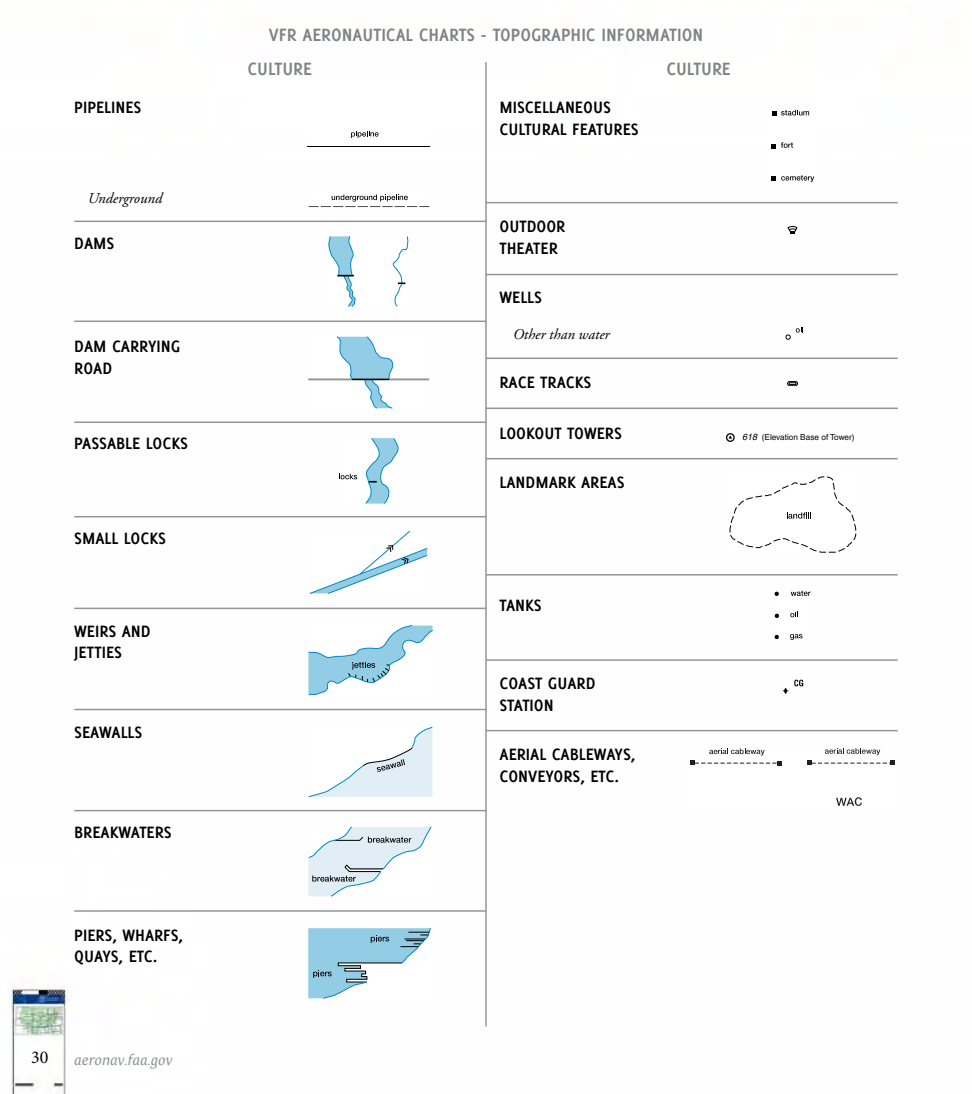
<style>
.page{position:relative;width:972px;height:1094px;background:#fff}
.page>*{position:absolute;margin:0;border:0;box-sizing:border-box;transform-origin:0 0}
.t1{font:700 19.5px "Delicious";color:#808285}
.t2{font:700 18px/21.6px "Delicious";color:#000}
.t3{font:18px "Minion Pro";color:#000}
.t4{font:italic 15px "Adobe Garamond";color:#000}
.t5{font:italic 15px "Fontin";color:#939598}
.t6{font:8.25px "Helvetica";color:#000}
.s1{font-style:italic;font-size:9px}
</style>
<div class="page">
<img style="left:10px;top:146px;width:888px;height:948px">
<div style="left:786px;top:222px;width:14px;height:13px;background:#fff"></div>
<svg style="left:787px;top:226px;width:10px;height:8px"></svg>
<div style="left:784px;top:322px;width:24px;height:19px;background:#fff"></div>
<svg style="left:786px;top:327px;width:17px;height:13px"></svg>
<div style="left:785px;top:378px;width:15px;height:9px;background:#fff"></div>
<div style="left:787px;top:381px;width:11px;height:5px;border:1px solid #000;border-radius:2px"></div>
<svg style="left:789px;top:382px;width:7px;height:3px"></svg>
<svg style="left:771px;top:588px;width:43px;height:53px"></svg>
<div style="left:783px;top:679px;width:20px;height:15px;background:#fff"></div>
<svg style="left:783px;top:688px;width:5px;height:6px"></svg>
<svg style="left:794px;top:679px;width:9px;height:7px"></svg>
<div style="left:307px;top:129px;width:123px;height:22px;background:#fff"></div>
<hr style="left:307px;top:146px;width:123px;height:1px;background:#000">
<svg style="left:351px;top:131px;width:28px;height:7px"></svg>
<div style="left:308px;top:192px;width:122px;height:17px;background:#fff"></div>
<svg style="left:308px;top:194px;width:122px;height:13px"></svg>
<div style="left:328px;top:236px;width:80px;height:71px;background:#fff"></div>
<svg style="left:328px;top:236px;width:28px;height:71px"></svg>
<svg style="left:393px;top:236px;width:15px;height:71px"></svg>
<div style="left:308px;top:336px;width:121px;height:72px;background:#fff"></div>
<hr style="left:308px;top:378px;width:44px;height:2px;background:#8f9299">
<hr style="left:389px;top:378px;width:40px;height:2px;background:#8f9299">
<svg style="left:336px;top:336px;width:57px;height:72px"></svg>
<hr style="left:352px;top:378px;width:37px;height:2px;background:#000">
<div style="left:339px;top:438px;width:59px;height:66px;background:#fff"></div>
<svg style="left:365px;top:438px;width:33px;height:66px"></svg>
<svg style="left:339px;top:474px;width:18px;height:5px"></svg>
<svg style="left:310px;top:531px;width:117px;height:63px"></svg>
<svg style="left:308px;top:625px;width:125px;height:70px"></svg>
<svg style="left:309px;top:726px;width:124px;height:71px"></svg>
<svg style="left:308px;top:826px;width:123px;height:70px"></svg>
<svg style="left:308px;top:928px;width:123px;height:70px"></svg>
<div style="left:769px;top:106px;width:48px;height:79px;background:#fff"></div>
<svg style="left:772px;top:110px;width:37px;height:6px"></svg>
<svg style="left:772px;top:142px;width:21px;height:6px"></svg>
<svg style="left:772px;top:175px;width:42px;height:7px"></svg>
<svg style="left:724px;top:429px;width:132px;height:16px"></svg>
<div style="left:725px;top:472px;width:134px;height:84px;background:#fff"></div>
<svg style="left:730px;top:476px;width:126px;height:76px"></svg>
<div style="left:687px;top:745px;width:211px;height:65px;background:#fff"></div>
<svg style="left:836px;top:797px;width:26px;height:9px"></svg>
<svg style="left:690px;top:748px;width:91px;height:17px"></svg>
<svg style="left:807px;top:748px;width:88px;height:17px"></svg>
<hr style="left:74px;top:220px;width:412px;height:2px;background:#939598">
<hr style="left:74px;top:320px;width:412px;height:2px;background:#939598">
<hr style="left:74px;top:421px;width:412px;height:2px;background:#939598">
<hr style="left:74px;top:516px;width:412px;height:1px;background:#939598">
<hr style="left:74px;top:607px;width:412px;height:2px;background:#939598">
<hr style="left:74px;top:708px;width:412px;height:2px;background:#939598">
<hr style="left:74px;top:809px;width:412px;height:2px;background:#939598">
<hr style="left:74px;top:910px;width:412px;height:1px;background:#939598">
<hr style="left:486px;top:202px;width:412px;height:1px;background:#939598">
<hr style="left:486px;top:274px;width:412px;height:1px;background:#939598">
<hr style="left:486px;top:357px;width:412px;height:2px;background:#939598">
<hr style="left:486px;top:407px;width:412px;height:2px;background:#939598">
<hr style="left:486px;top:458px;width:412px;height:1px;background:#939598">
<hr style="left:486px;top:574px;width:412px;height:1px;background:#939598">
<hr style="left:486px;top:659px;width:412px;height:1px;background:#939598">
<hr style="left:486px;top:730px;width:412px;height:1px;background:#939598">
<hr style="left:485px;top:62px;width:2px;height:964px;background:#939598">
<p class="t2" style="left:74px;top:96px;width:69px">PIPELINES</p>
<p class="t4" style="left:88px;top:190px;width:76px">Underground</p>
<p class="t2" style="left:74px;top:232px;width:42px">DAMS</p>
<p class="t2" style="left:74px;top:335px;width:107px">DAM CARRYING<br>ROAD</p>
<p class="t2" style="left:74px;top:432px;width:115px">PASSABLE LOCKS</p>
<p class="t2" style="left:74px;top:527px;width:93px">SMALL LOCKS</p>
<p class="t2" style="left:74px;top:620px;width:78px">WEIRS AND<br>JETTIES</p>
<p class="t2" style="left:74px;top:721px;width:70px">SEAWALLS</p>
<p class="t2" style="left:74px;top:821px;width:99px">BREAKWATERS</p>
<p class="t2" style="left:74px;top:923px;width:110px">PIERS, WHARFS,<br>QUAYS, ETC.</p>
<p class="t3" style="left:31px;top:1045px;width:19px">30</p>
<p class="t5" style="left:74px;top:1051px;width:100px">aeronav.faa.gov</p>
<p class="t1" style="left:269px;top:23px;width:436px">VFR AERONAUTICAL CHARTS - TOPOGRAPHIC INFORMATION</p>
<p class="t1" style="left:248px;top:58px;width:66px">CULTURE</p>
<p class="t1" style="left:666px;top:58px;width:66px">CULTURE</p>
<p class="t2" style="left:500px;top:96px;width:141px">MISCELLANEOUS<br>CULTURAL FEATURES</p>
<p class="t2" style="left:500px;top:215px;width:67px">OUTDOOR<br>THEATER</p>
<p class="t2" style="left:500px;top:286px;width:44px">WELLS</p>
<p class="t4" style="left:513px;top:326px;width:98px">Other than water</p>
<p class="t2" style="left:500px;top:371px;width:93px">RACE TRACKS</p>
<p class="t2" style="left:500px;top:422px;width:124px">LOOKOUT TOWERS</p>
<p class="t6" style="left:742px;top:432px;width:114px"><span class="s1">618</span> (Elevation Base of Tower)</p>
<p class="t2" style="left:500px;top:471px;width:127px">LANDMARK AREAS</p>
<p class="t2" style="left:500px;top:594px;width:44px">TANKS</p>
<p class="t2" style="left:500px;top:672px;width:98px">COAST GUARD<br>STATION</p>
<p class="t2" style="left:500px;top:743px;width:137px">AERIAL CABLEWAYS,<br>CONVEYORS, ETC.</p>
</div>
